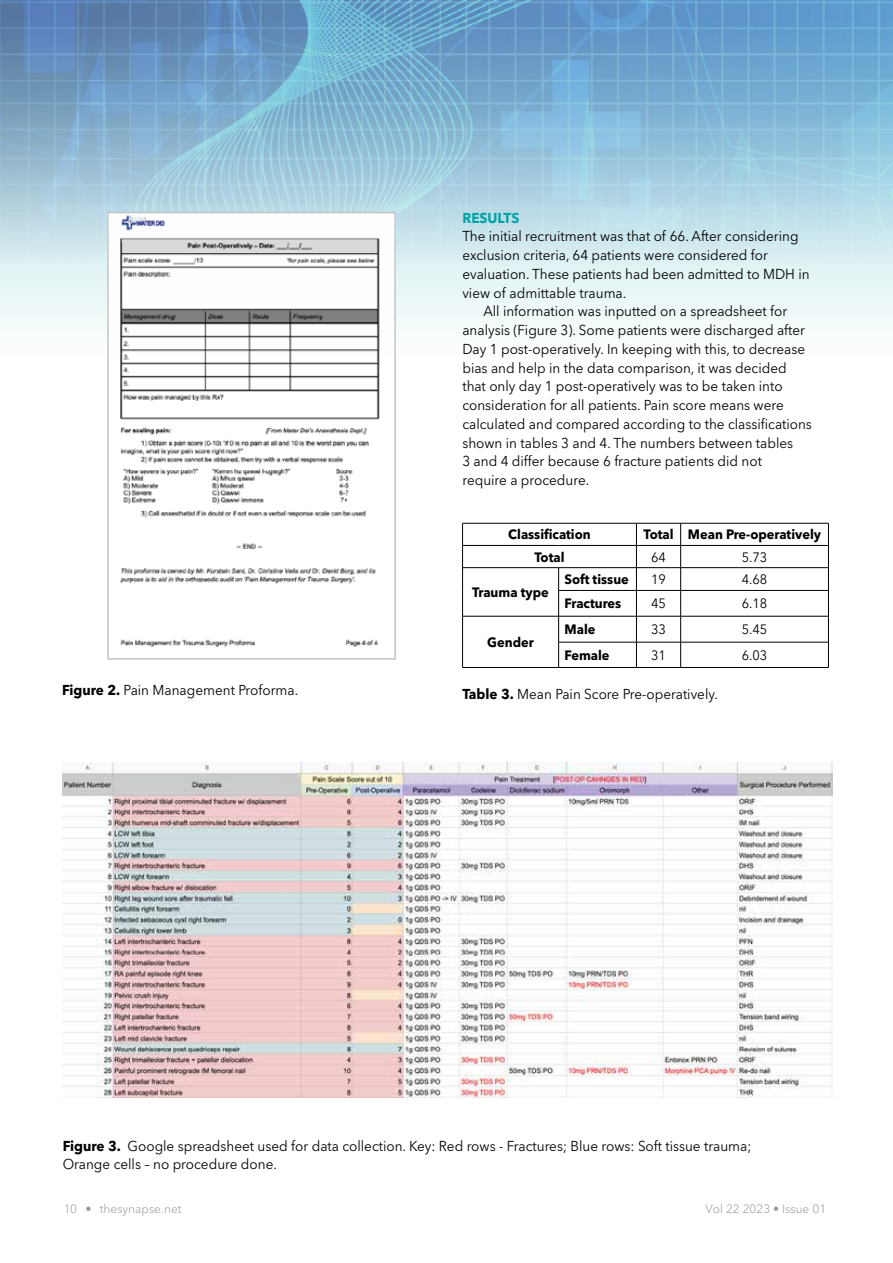
<style>
.page{position:relative;width:893px;height:1263px;background:#fff}
.page>*{position:absolute;margin:0;border:0;box-sizing:border-box;transform-origin:0 0}
.t1{font:14.25px/18.8px "Avenir Next LT Pro";color:#000;scale:.95 1}
.t2{font:700 14.25px "Avenir Next LT Pro";color:#00a2a4;scale:.95 1}
.t3{font:700 13.5px "Avenir Next LT Pro";color:#000;scale:.95 1}
.t4{font:13.5px "Avenir Next LT Pro";color:#000;scale:.95 1}
.t5{font:300 12px "Avenir Next LT Pro";color:#939598}
.s1{font-weight:700}
</style>
<div class="page">
<svg style="left:0;top:0;width:893px;height:523px"></svg>
<img style="left:62px;top:763px;width:770px;height:335px">
<hr style="left:462px;top:667px;width:97px;height:1px;background:#000">
<svg style="left:462px;top:523px;width:367px;height:144px"></svg>
<hr style="left:559px;top:667px;width:77px;height:1px;background:#000">
<hr style="left:636px;top:667px;width:45px;height:1px;background:#000">
<hr style="left:681px;top:667px;width:148px;height:1px;background:#000">
<img style="left:110px;top:215px;width:283px;height:433px">
<div style="left:107px;top:212px;width:289px;height:448px;border:2px solid #c2c4c6"></div>
<p class="t2" style="left:462px;top:209px;width:62px">RESULTS</p>
<p class="t1" style="left:462px;top:227px;width:355px">The initial recruitment was that of 66. After considering</p>
<p class="t1" style="left:462px;top:246px;width:323px">exclusion criteria, 64 patients were considered for</p>
<p class="t1" style="left:462px;top:264px;width:367px">evaluation. These patients had been admitted to MDH in</p>
<p class="t1" style="left:462px;top:283px;width:174px">view of admittable trauma.</p>
<p class="t1" style="left:483px;top:302px;width:322px">All information was inputted on a spreadsheet for</p>
<p class="t1" style="left:462px;top:321px;width:362px">analysis (Figure 3). Some patients were discharged after</p>
<p class="t1" style="left:462px;top:339px;width:362px">Day 1 post-operatively. In keeping with this, to decrease</p>
<p class="t1" style="left:462px;top:358px;width:343px">bias and help in the data comparison, it was decided</p>
<p class="t1" style="left:462px;top:377px;width:339px">that only day 1 post-operatively was to be taken into</p>
<p class="t1" style="left:462px;top:396px;width:340px">consideration for all patients. Pain score means were</p>
<p class="t1" style="left:462px;top:415px;width:369px">calculated and compared according to the classifications</p>
<p class="t1" style="left:462px;top:433px;width:350px">shown in tables 3 and 4. The numbers between tables</p>
<p class="t1" style="left:462px;top:452px;width:317px">3 and 4 differ because 6 fracture patients did not</p>
<p class="t1" style="left:462px;top:471px;width:135px">require a procedure.</p>
<p class="t1" style="left:62px;top:681px;width:250px"><span class="s1">Figure 2.</span> Pain Management Proforma.</p>
<p class="t3" style="left:508px;top:526px;width:88px">Classification</p>
<p class="t3" style="left:643px;top:526px;width:189px">Total Mean Pre-operatively</p>
<p class="t3" style="left:534px;top:549px;width:33px">Total</p>
<p class="t4" style="left:651px;top:549px;width:17px">64</p>
<p class="t4" style="left:742px;top:549px;width:28px">5.73</p>
<p class="t3" style="left:472px;top:584px;width:82px">Trauma type</p>
<p class="t3" style="left:565px;top:571px;width:69px">Soft tissue</p>
<p class="t4" style="left:651px;top:571px;width:17px">19</p>
<p class="t4" style="left:742px;top:571px;width:28px">4.68</p>
<p class="t3" style="left:565px;top:595px;width:61px">Fractures</p>
<p class="t4" style="left:651px;top:596px;width:17px">45</p>
<p class="t4" style="left:742px;top:596px;width:28px">6.18</p>
<p class="t3" style="left:565px;top:621px;width:34px">Male</p>
<p class="t4" style="left:651px;top:621px;width:17px">33</p>
<p class="t4" style="left:742px;top:621px;width:28px">5.45</p>
<p class="t3" style="left:565px;top:647px;width:49px">Female</p>
<p class="t4" style="left:651px;top:647px;width:17px">31</p>
<p class="t4" style="left:742px;top:647px;width:28px">6.03</p>
<p class="t1" style="left:462px;top:685px;width:271px"><span class="s1">Table 3.</span> Mean Pain Score Pre-operatively.</p>
<p class="t3" style="left:487px;top:634px;width:51px">Gender</p>
<p class="t1" style="left:63px;top:1136px;width:726px"><span class="s1">Figure 3.</span> Google spreadsheet used for data collection. Key: Red rows - Fractures; Blue rows: Soft tissue trauma;<br>Orange cells – no procedure done.</p>
<p class="t5" style="left:64px;top:1198px;width:119px">10 • thesynapse.net</p>
<p class="t5" style="left:705px;top:1198px;width:122px">Vol 22 2023 • Issue 01</p>
</div>
